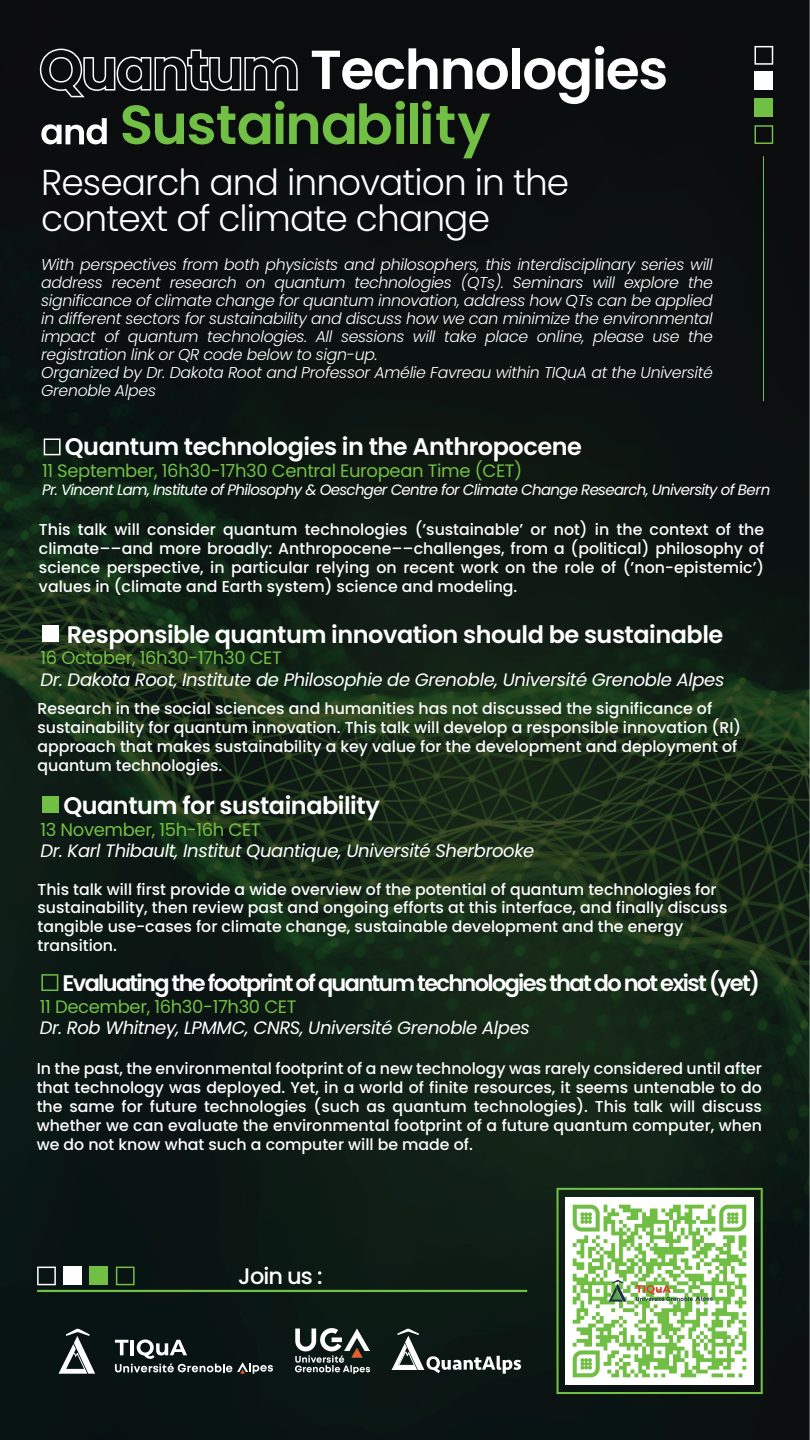
<style>
.page{position:relative;width:810px;height:1440px;background:#fff}
.page>*{position:absolute;margin:0;border:0;box-sizing:border-box;transform-origin:0 0}
.t1{font:300 36px/36px "Poppins";letter-spacing:-.025em;color:#fff}
.t2{font:600 24px "Poppins";letter-spacing:-.02em;color:#fff}
.t3{font:600 22.5px "Poppins";letter-spacing:-.075em;color:#fff}
.t4{font:500 22.5px "Poppins";letter-spacing:-.04em;color:#fff}
.t5{font:italic 18px "Poppins";letter-spacing:-.02em;color:#fff}
.t6{font:18px "Poppins";letter-spacing:-.02em;color:#71bf44}
.t7{font:500 15.75px/18.9px "Poppins";color:#fff;text-align:justify}
.t8{font:italic 300 15.75px/18px "Poppins";letter-spacing:-.02em;color:#fff}
.t9{font:italic 15px "Poppins";letter-spacing:-.045em;color:#fff}
</style>
<div class="page">
<img style="left:0;top:0;width:810px;height:1440px">
<div style="left:512px;top:48px;width:8px;height:41px;background:#fff"></div>
<svg style="left:524px;top:46px;width:142px;height:58px"></svg>
<svg style="left:40px;top:48px;width:468px;height:110px;background:#33402f"></svg>
<svg style="left:754px;top:125px;width:19px;height:19px"></svg>
<div style="left:754px;top:98px;width:19px;height:19px;background:#71bf44"></div>
<div style="left:754px;top:72px;width:19px;height:18px;background:#fff"></div>
<svg style="left:754px;top:46px;width:19px;height:19px"></svg>
<hr style="left:763px;top:156px;width:1px;height:245px;background:#71bf44">
<svg style="left:44px;top:438px;width:17px;height:17px"></svg>
<div style="left:42px;top:625px;width:17px;height:17px;background:#fff"></div>
<div style="left:42px;top:796px;width:17px;height:17px;background:#71bf44"></div>
<svg style="left:41px;top:974px;width:17px;height:17px"></svg>
<hr style="left:37px;top:1290px;width:490px;height:2px;background:#71bf44">
<svg style="left:556px;top:1188px;width:207px;height:206px;background:#2e4729"></svg>
<img style="left:566px;top:1197px;width:187px;height:188px">
<img style="left:295px;top:1329px;width:74px;height:45px">
<svg style="left:392px;top:1329px;width:129px;height:45px;background:#394340"></svg>
<svg style="left:115px;top:1339px;width:158px;height:35px;background:#394141"></svg>
<svg style="left:59px;top:1329px;width:36px;height:45px"></svg>
<svg style="left:116px;top:1267px;width:19px;height:18px"></svg>
<div style="left:90px;top:1267px;width:18px;height:18px;background:#71bf44"></div>
<div style="left:63px;top:1267px;width:19px;height:18px;background:#fff"></div>
<svg style="left:37px;top:1267px;width:19px;height:18px"></svg>
<h1 class="t1" style="left:41px;top:165px;width:530px">Research and innovation in the context of climate change</h1>
<p class="t8" style="left:41px;top:255px;width:673px">With perspectives from both physicists and philosophers, this interdisciplinary series will address recent research on quantum technologies (QTs). Seminars will explore the significance of climate change for quantum innovation, address how QTs can be applied in different sectors for sustainability and discuss how we can minimize the environmental impact of quantum technologies. All sessions will take place online, please use the registration link or QR code below to sign-up.<br>Organized by Dr. Dakota Root and Professor Amélie Favreau within TIQuA at the Université Grenoble Alpes</p>
<h2 class="t2" style="left:65px;top:433px;width:519px">Quantum technologies in the Anthropocene</h2>
<p class="t6" style="left:42px;top:460px;width:482px">11 September, 16h30-17h30 Central European Time (CET)</p>
<p class="t9" style="left:42px;top:481px;width:730px">Pr. Vincent Lam, Institute of Philosophy &amp; Oeschger Centre for Climate Change Research, University of Bern</p>
<p class="t7" style="left:39px;top:521px;width:727px">This talk will consider quantum technologies (’sustainable’ or not) in the context of the climate––and more broadly: Anthropocene––challenges, from a (political) philosophy of science perspective, in particular relying on recent work on the role of (’non-epistemic’) values in (climate and Earth system) science and modeling.</p>
<h2 class="t2" style="left:67px;top:620px;width:658px">Responsible quantum innovation should be sustainable</h2>
<p class="t6" style="left:41px;top:648px;width:243px">16 October, 16h30-17h30 CET</p>
<p class="t5" style="left:41px;top:669px;width:685px">Dr. Dakota Root, Institute de Philosophie de Grenoble, Université Grenoble Alpes</p>
<p class="t7" style="left:38px;top:699px;width:705px;text-align:left">Research in the social sciences and humanities has not discussed the significance of sustainability for quantum innovation. This talk will develop a responsible innovation (RI) approach that makes sustainability a key value for the development and deployment of quantum technologies.</p>
<h2 class="t2" style="left:63px;top:792px;width:318px">Quantum for sustainability</h2>
<p class="t6" style="left:41px;top:819px;width:222px">13 November, 15h-16h CET</p>
<p class="t5" style="left:41px;top:841px;width:495px">Dr. Karl Thibault, Institut Quantique, Université Sherbrooke</p>
<p class="t7" style="left:38px;top:880px;width:691px;text-align:left">This talk will first provide a wide overview of the potential of quantum technologies for sustainability, then review past and ongoing efforts at this interface, and finally discuss tangible use-cases for climate change, sustainable development and the energy transition.</p>
<h3 class="t3" style="left:63px;top:970px;width:699px">Evaluating the footprint of quantum technologies that do not exist (yet)</h3>
<p class="t6" style="left:40px;top:996px;width:258px">11 December, 16h30-17h30 CET</p>
<p class="t5" style="left:40px;top:1017px;width:492px">Dr. Rob Whitney, LPMMC, CNRS, Université Grenoble Alpes</p>
<p class="t7" style="left:37px;top:1059px;width:727px">In the past, the environmental footprint of a new technology was rarely considered until after that technology was deployed. Yet, in a world of finite resources, it seems untenable to do the same for future technologies (such as quantum technologies). This talk will discuss whether we can evaluate the environmental footprint of a future quantum computer, when we do not know what such a computer will be made of.</p>
<h3 class="t4" style="left:238px;top:1263px;width:86px">Join us :</h3>
</div>
